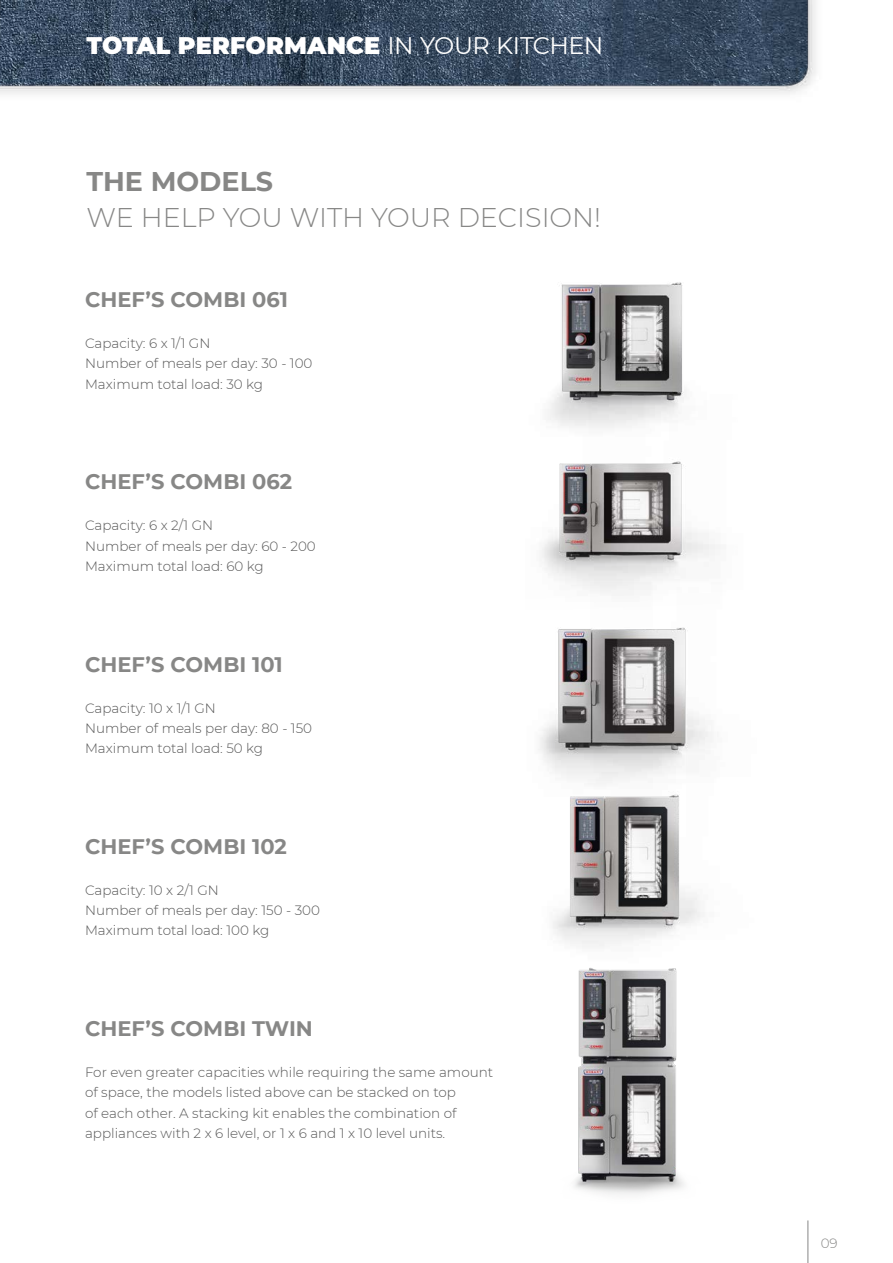
<style>
.page{position:relative;width:893px;height:1263px;background:#fff}
.page>*{position:absolute;margin:0;border:0;box-sizing:border-box;transform-origin:0 0}
.t1{font:300 27px "Montserrat";color:#878786}
.t2{font:700 27px "Montserrat";color:#878786}
.t3{font:900 24px "Montserrat";letter-spacing:.005em;color:#fff}
.t4{font:700 21px "Montserrat";color:#878786}
.t5{font:300 13.5px/20.2px "Montserrat";color:#565656}
.t6{font:300 13.5px "Montserrat";color:#878786}
.s1{font-weight:400}
</style>
<div class="page">
<hr style="left:807px;top:1220px;width:1px;height:43px;background:#878786">
<img style="left:561px;top:282px;width:122px;height:107px">
<img style="left:541px;top:389px;width:179px;height:194px">
<img style="left:538px;top:583px;width:174px;height:167px">
<img style="left:540px;top:750px;width:165px;height:196px">
<img style="left:574px;top:946px;width:110px;height:249px">
<img style="left:0;top:0;width:816px;height:94px">
<h2 class="t3" style="left:86px;top:28px;width:518px">TOTAL PERFORMANCE <span class="s1">IN YOUR KITCHEN</span></h2>
<h1 class="t2" style="left:86px;top:162px;width:188px">THE MODELS</h1>
<h1 class="t1" style="left:86px;top:199px;width:516px">WE HELP YOU WITH YOUR DECISION!</h1>
<h3 class="t4" style="left:85px;top:284px;width:205px">CHEF’S COMBI 061</h3>
<p class="t5" style="left:85px;top:333px;width:229px">Capacity: 6 x 1/1 GN<br>Number of meals per day: 30 - 100<br>Maximum total load: 30 kg</p>
<h3 class="t4" style="left:85px;top:467px;width:209px">CHEF’S COMBI 062</h3>
<p class="t5" style="left:85px;top:515px;width:232px">Capacity: 6 x 2/1 GN<br>Number of meals per day: 60 - 200<br>Maximum total load: 60 kg</p>
<h3 class="t4" style="left:85px;top:649px;width:199px">CHEF’S COMBI 101</h3>
<p class="t5" style="left:85px;top:697px;width:229px">Capacity: 10 x 1/1 GN<br>Number of meals per day: 80 - 150<br>Maximum total load: 50 kg</p>
<h3 class="t4" style="left:85px;top:832px;width:203px">CHEF’S COMBI 102</h3>
<p class="t5" style="left:85px;top:879px;width:236px">Capacity: 10 x 2/1 GN<br>Number of meals per day: 150 - 300<br>Maximum total load: 100 kg</p>
<h3 class="t4" style="left:85px;top:1014px;width:229px">CHEF’S COMBI TWIN</h3>
<p class="t5" style="left:85px;top:1062px;width:410px">For even greater capacities while requiring the same amount of space, the models listed above can be stacked on top<br>of each other. A stacking kit enables the combination of appliances with 2 x 6 level, or 1 x 6 and 1 x 10 level units.</p>
<p class="t6" style="left:821px;top:1234px;width:19px">09</p>
</div>
